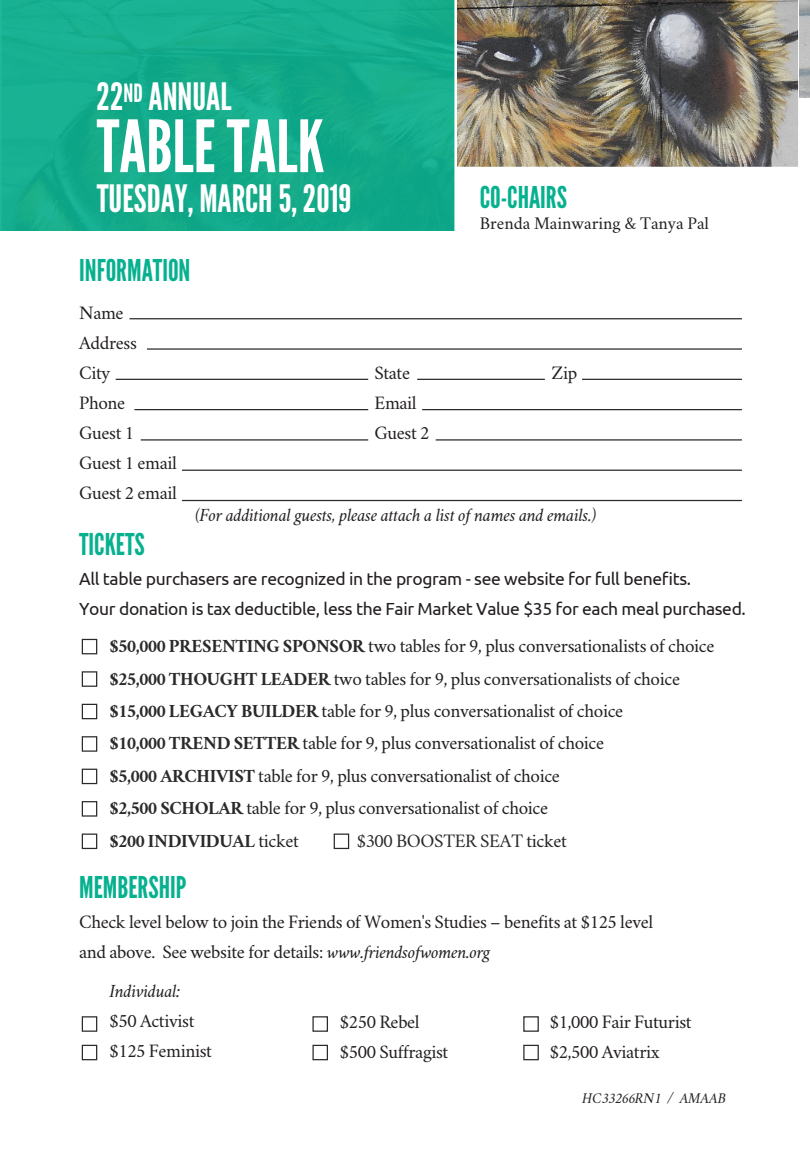
<style>
.page{position:relative;width:810px;height:1170px;background:#fff}
.page>*{position:absolute;margin:0;border:0;box-sizing:border-box;transform-origin:0 0}
.t1{font:71.75px "League Gothic";color:#fff}
.t2{font:37.75px "League Gothic";color:#fff}
.t3{font:30px "League Gothic";color:#07b18f}
.t4{font:18.75px/30px "Crimson";letter-spacing:-.02em;color:#231f20}
.t5{font:italic 18.75px "Crimson";letter-spacing:-.02em;color:#231f20}
.t6{font:18.75px "Crimson";letter-spacing:-.02em;color:#292a29}
.t7{font:17.5px/30px "Ubuntu";letter-spacing:-.02em;color:#231f20}
.t8{font:17.5px "Crimson";color:#231f20}
.t9{font:italic 15px "Crimson";color:#231f20}
.s1{font-weight:700;color:#292a29}
.s2{color:#231f20}
.s3{font-style:italic}
</style>
<div class="page">
<img style="left:457px;top:0;width:341px;height:167px">
<div style="left:0;top:0;width:456px;height:231px;background:#15ac8b"></div>
<img style="left:800px;top:0;width:10px;height:98px">
<div style="left:523px;top:1045px;width:16px;height:15px;border:1px solid #292a29"></div>
<div style="left:523px;top:1016px;width:16px;height:16px;border:1px solid #292a29"></div>
<div style="left:312px;top:1045px;width:16px;height:15px;border:1px solid #292a29"></div>
<div style="left:312px;top:1016px;width:16px;height:16px;border:1px solid #292a29"></div>
<div style="left:82px;top:1045px;width:15px;height:15px;border:1px solid #292a29"></div>
<div style="left:82px;top:1016px;width:15px;height:16px;border:1px solid #292a29"></div>
<div style="left:82px;top:834px;width:15px;height:15px;border:1px solid #292a29"></div>
<div style="left:334px;top:834px;width:15px;height:15px;border:1px solid #292a29"></div>
<div style="left:82px;top:801px;width:15px;height:16px;border:1px solid #292a29"></div>
<div style="left:82px;top:769px;width:15px;height:15px;border:1px solid #292a29"></div>
<div style="left:82px;top:736px;width:15px;height:16px;border:1px solid #292a29"></div>
<div style="left:82px;top:704px;width:15px;height:15px;border:1px solid #292a29"></div>
<div style="left:82px;top:671px;width:15px;height:16px;border:1px solid #292a29"></div>
<div style="left:82px;top:639px;width:15px;height:15px;border:1px solid #292a29"></div>
<hr style="left:182px;top:500px;width:560px;height:1px;background:#292a29">
<hr style="left:182px;top:470px;width:560px;height:1px;background:#292a29">
<hr style="left:436px;top:439px;width:306px;height:2px;background:#292a29">
<hr style="left:141px;top:439px;width:227px;height:2px;background:#292a29">
<hr style="left:422px;top:409px;width:320px;height:1px;background:#292a29">
<hr style="left:582px;top:379px;width:160px;height:1px;background:#292a29">
<hr style="left:417px;top:379px;width:128px;height:1px;background:#292a29">
<hr style="left:116px;top:379px;width:252px;height:1px;background:#292a29">
<hr style="left:134px;top:409px;width:234px;height:1px;background:#292a29">
<hr style="left:147px;top:348px;width:595px;height:2px;background:#292a29">
<hr style="left:129px;top:318px;width:613px;height:1px;background:#292a29">
<hr style="left:454px;top:0;width:3px;height:231px;background:#fff">
<p class="t2" style="left:97px;top:74px;width:136px">22<sup>ND</sup> ANNUAL</p>
<p class="t1" style="left:97px;top:104px;width:229px">TABLE TALK</p>
<p class="t2" style="left:97px;top:176px;width:256px">TUESDAY, MARCH 5, 2019</p>
<p class="t3" style="left:79px;top:253px;width:113px">INFORMATION</p>
<p class="t4" style="left:79px;top:296px;width:59px">Name<br>Address<br>City</p>
<p class="t3" style="left:480px;top:179px;width:89px">CO-CHAIRS</p>
<p class="t8" style="left:480px;top:211px;width:231px">Brenda Mainwaring &amp; Tanya Pal</p>
<p class="t4" style="left:374px;top:356px;width:37px">State</p>
<p class="t4" style="left:552px;top:356px;width:27px">Zip</p>
<p class="t4" style="left:79px;top:386px;width:48px">Phone</p>
<p class="t4" style="left:374px;top:386px;width:44px">Email</p>
<p class="t4" style="left:79px;top:416px;width:57px">Guest 1</p>
<p class="t4" style="left:374px;top:416px;width:57px">Guest 2</p>
<p class="t4" style="left:79px;top:446px;width:99px">Guest 1 email<br>Guest 2 email</p>
<p class="t5" style="left:195px;top:504px;width:402px">(For additional guests, please attach a list of names and emails.)</p>
<p class="t3" style="left:79px;top:526px;width:67px">TICKETS</p>
<p class="t7" style="left:79px;top:563px;width:668px">All table purchasers are recognized in the program - see website for full benefits.<br>Your donation is tax deductible, less the Fair Market Value $35 for each meal purchased.</p>
<p class="t4" style="left:109px;top:628px;width:607px;line-height:32.5px"><span class="s1">$50,000 PRESENTING SPONSOR</span> two tables for 9, plus conversationalists of choice <span class="s1">$25,000 THOUGHT LEADER</span> two tables for 9, plus conversationalists of choice <span class="s1">$15,000 LEGACY BUILDER</span> table for 9, plus conversationalist of choice<br><span class="s1">$10,000 TREND SETTER</span> table for 9, plus conversationalist of choice<br><span class="s1">$5,000 ARCHIVIST</span> table for 9, plus conversationalist of choice<br><span class="s1">$2,500 SCHOLAR</span> table for 9, plus conversationalist of choice<br><span class="s1">$200 INDIVIDUAL</span> ticket</p>
<p class="t6" style="left:357px;top:828px;width:212px">$300 BOOSTER SEAT <span class="s2">ticket</span></p>
<p class="t3" style="left:79px;top:870px;width:109px">MEMBERSHIP</p>
<p class="t4" style="left:79px;top:906px;width:576px">Check level below to join the Friends of Women's Studies – benefits at $125 level and above. See website for details: <span class="s3">www.friendsofwomen.org</span></p>
<p class="t4" style="left:109px;top:975px;width:104px"><span class="s3">Individual: </span>$50 Activist $125 Feminist</p>
<p class="t4" style="left:340px;top:1006px;width:110px">$250 Rebel $500 Suffragist</p>
<p class="t4" style="left:550px;top:1006px;width:143px">$1,000 Fair Futurist $2,500 Aviatrix</p>
<p class="t9" style="left:582px;top:1088px;width:145px">HC33266RN1 / AMAAB</p>
</div>
